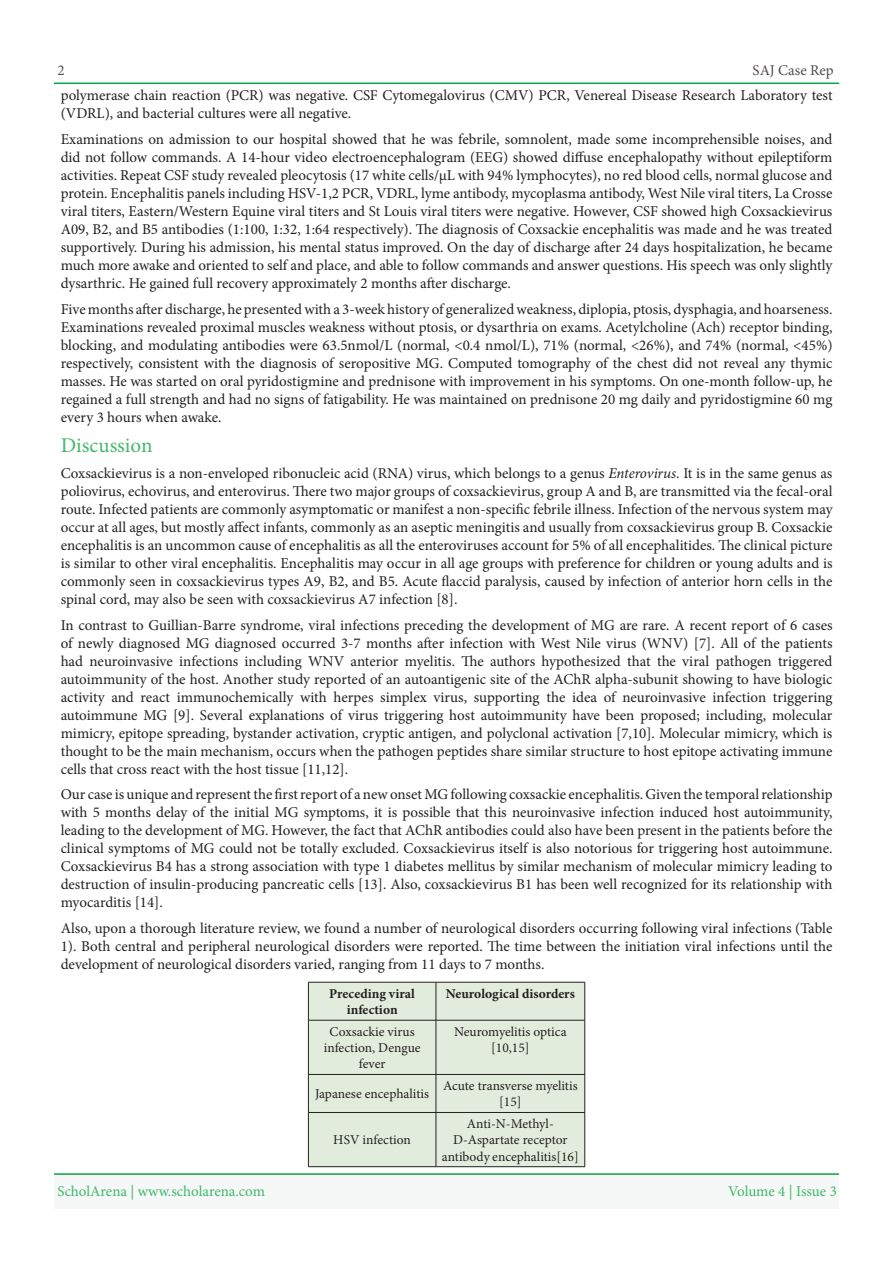
<style>
.page{position:relative;width:893px;height:1263px;background:#fff}
.page>*{position:absolute;margin:0;border:0;box-sizing:border-box;transform-origin:0 0}
.t1{font:21px "Minion Pro";color:#45b86b}
.t2{font:15px/18px "Minion Pro";color:#231f20;text-align:justify}
.t3{font:15px "Minion Pro";letter-spacing:-.005em;color:#40b86b}
.t4{font:15px "Minion Pro";color:#524c4c}
.t5{font:13.5px/16.2px "Minion Pro";color:#231f20;text-align:center}
.t6{font:700 13.5px/16.2px "Minion Pro";color:#231f20;text-align:center}
.s1{font-style:italic}
</style>
<div class="page">
<hr style="left:54px;top:83px;width:785px;height:1px;background:#0aa345">
<div style="left:54px;top:1174px;width:785px;height:35px;background:#f6f7f7"></div>
<hr style="left:54px;top:1173px;width:785px;height:2px;background:#0aa345">
<div style="left:309px;top:983px;width:275px;height:183px;background:#e2ecdd"></div>
<hr style="left:436px;top:982px;width:149px;height:1px;background:#231f20">
<hr style="left:308px;top:982px;width:128px;height:1px;background:#231f20">
<hr style="left:436px;top:1020px;width:149px;height:1px;background:#231f20">
<hr style="left:308px;top:1020px;width:128px;height:1px;background:#231f20">
<hr style="left:436px;top:1074px;width:149px;height:1px;background:#231f20">
<hr style="left:308px;top:1074px;width:128px;height:1px;background:#231f20">
<hr style="left:436px;top:1112px;width:149px;height:1px;background:#231f20">
<hr style="left:308px;top:1112px;width:128px;height:1px;background:#231f20">
<hr style="left:436px;top:1166px;width:149px;height:1px;background:#231f20">
<hr style="left:308px;top:1166px;width:128px;height:1px;background:#231f20">
<hr style="left:584px;top:982px;width:1px;height:38px;background:#231f20">
<hr style="left:436px;top:982px;width:1px;height:38px;background:#231f20">
<hr style="left:308px;top:982px;width:1px;height:38px;background:#231f20">
<hr style="left:584px;top:1020px;width:1px;height:54px;background:#231f20">
<hr style="left:436px;top:1020px;width:1px;height:54px;background:#231f20">
<hr style="left:308px;top:1020px;width:1px;height:54px;background:#231f20">
<hr style="left:584px;top:1075px;width:1px;height:37px;background:#231f20">
<hr style="left:436px;top:1075px;width:1px;height:37px;background:#231f20">
<hr style="left:308px;top:1075px;width:1px;height:37px;background:#231f20">
<hr style="left:584px;top:1113px;width:1px;height:53px;background:#231f20">
<hr style="left:436px;top:1113px;width:1px;height:53px;background:#231f20">
<hr style="left:308px;top:1113px;width:1px;height:53px;background:#231f20">
<p class="t4" style="left:57px;top:60px;width:9px">2</p>
<p class="t4" style="left:753px;top:60px;width:83px">SAJ Case Rep</p>
<p class="t2" style="left:61px;top:87px;width:773px">polymerase chain reaction (PCR) was negative. CSF Cytomegalovirus (CMV) PCR, Venereal Disease Research Laboratory test (VDRL ,) and bacterial cultures were all negative.</p>
<p class="t2" style="left:61px;top:130px;width:773px">Examinations on admission to our hospital showed that he was febrile, somnolent, made some incomprehensible noises, and did not follow commands A. 14-hour video electroencephalogram (EEG) showed diffuse encephalopathy without epileptiform activities. Repeat CSF study revealed pleocytosis (17 white cells/µL with 94% lymphocytes ,) no red blood cells, normal glucose and protein. Encephalitis panels including HSV-1,2 PCR, VDRL, lyme antibody, mycoplasma antibody, West Nile viral titers, La Crosse viral titers, Eastern/Western Equine viral titers and St Louis viral titers were negative. However, CSF showed high Coxsackievirus A09, B2, and 5B antibodies (1:100, 1:32, 1:64 respectively .) The diagnosis of Coxsackie encephalitis was made and he was treated supportively. During his admission, his mental status improved. On the day of discharge after 24 days hospitalization, he became much more awake and oriented to self and place, and able to follow commands and answer questions. His speech was only slightly dysarthric. He gained full recovery approximately 2 months after discharge.</p>
<p class="t2" style="left:61px;top:300px;width:773px">Fivemonthsafterdischarge,hepresentedwitha3-weekhistoryofgeneralizedweakness,diplopia,ptosis,dysphagia,andhoarseness.<br>Examinations revealed proximal muscles weakness without ptosis, or dysarthria on exams. Acetylcholine (Ach) receptor binding, blocking, and modulating antibodies were 63.5nmol L/ (normal &lt;, 0.4 nmol , )L/ 71% (normal &lt;, 26% ,) and 74% (normal &gt;, 45%( respectively, consistent with the diagnosis of seropositive MG. Computed tomography of the chest did not reveal any thymic masses. He was started on oral pyridostigmine and prednisone with improvement in his symptoms. On one-month follow-up, he regained a full strength and had no signs of fatigability. He was maintained on prednisone 20 mg daily and pyridostigmine 60 mg every 3 hours when awake.</p>
<p class="t1" style="left:61px;top:431px;width:93px">Discussion</p>
<p class="t2" style="left:61px;top:464px;width:773px">Coxsackievirus is a non-enveloped ribonucleic acid (RNA) virus, which belongs to a genus <span class="s1">Enterovirus</span> It. is in the same genus as poliovirus, echovirus, and enterovirus. There two major groups of coxsackievirus, group A and ,B are transmitted via the fecal-oral route. Infected patients are commonly asymptomatic or manifest a non-specific febrile illness. Infection of the nervous system may occur at all ages, but mostly affect infants, commonly as an aseptic meningitis and usually from coxsackievirus group .B Coxsackie encephalitis is an uncommon cause of encephalitis as all the enteroviruses account for 5% of all encephalitides. The clinical picture is similar to other viral encephalitis. Encephalitis may occur in all age groups with preference for children or young adults and is commonly seen in coxsackievirus types A9, B2, and B5. Acute flaccid paralysis, caused by infection of anterior horn cells in the spinal cord, may also be seen with coxsackievirus A7 infection . [8]</p>
<p class="t2" style="left:61px;top:616px;width:773px">In contrast to Guillian-Barre syndrome, viral infections preceding the development of MG are rare A. recent report of 6 cases of newly diagnosed MG diagnosed occurred 3-7 months after infection with West Nile virus (WNV) [ .]7 All of the patients had neuroinvasive infections including WNV anterior myelitis. The authors hypothesized that the viral pathogen triggered autoimmunity of the host. Another study reported of an autoantigenic site of the AChR alpha-subunit showing to have biologic activity and react immunochemically with herpes simplex virus, supporting the idea of neuroinvasive infection triggering autoimmune MG [ .]9 Several explanations of virus triggering host autoimmunity have been proposed; including, molecular mimicry, epitope spreading, bystander activation, cryptic antigen, and polyclonal activation [7,10 .] Molecular mimicry, which is thought to be the main mechanism, occurs when the pathogen peptides share similar structure to host epitope activating immune cells that cross react with the host tissue ]11,12 .[</p>
<p class="t2" style="left:61px;top:786px;width:773px">OurcaseisuniqueandrepresentthefirstreportofanewonsetMGfollowingcoxsackieencephalitis.Giventhetemporalrelationship with 5 months delay of the initial MG symptoms, it is possible that this neuroinvasive infection induced host autoimmunity, leading to the development of MG. However, the fact that AChR antibodies could also have been present in the patients before the clinical symptoms of MG could not be totally excluded. Coxsackievirus itself is also notorious for triggering host autoimmune.<br>Coxsackievirus 4B has a strong association with type 1 diabetes mellitus by similar mechanism of molecular mimicry leading to destruction of insulin-producing pancreatic cells [13 .] Also, coxsackievirus 1B has been well recognized for its relationship with myocarditis ]14 .[</p>
<p class="t2" style="left:61px;top:919px;width:773px">Also, upon a thorough literature review, we found a number of neurological disorders occurring following viral infections (Table<br>.)1 Both central and peripheral neurological disorders were reported. The time between the initiation viral infections until the development of neurological disorders varied, ranging from 11 days to 7 months.</p>
<p class="t6" style="left:446px;top:985px;width:131px">Neurological disorders</p>
<p class="t6" style="left:329px;top:985px;width:87px">Preceding viral infection</p>
<p class="t3" style="left:57px;top:1181px;width:209px">ScholArena | www.scholarena.com</p>
<p class="t5" style="left:324px;top:1024px;width:98px">Coxsackie virus infection, Dengue fever</p>
<p class="t5" style="left:315px;top:1086px;width:115px">Japanese encephalitis</p>
<p class="t5" style="left:333px;top:1132px;width:79px">HSV infection</p>
<p class="t5" style="left:454px;top:1024px;width:114px">Neuromyelitis optica ]10,15[</p>
<p class="t5" style="left:443px;top:1078px;width:136px">Acute transverse myelitis</p>
<p class="t5" style="left:499px;top:1094px;width:24px">[15]</p>
<p class="t5" style="left:453px;top:1132px;width:116px">D-Aspartate receptor</p>
<p class="t5" style="left:467px;top:1116px;width:88px">Anti N- -Methyl-</p>
<p class="t5" style="left:442px;top:1148px;width:138px">antibody encephalitis]16[</p>
<p class="t3" style="left:728px;top:1181px;width:110px">Volume 4 | Issue 3</p>
</div>
